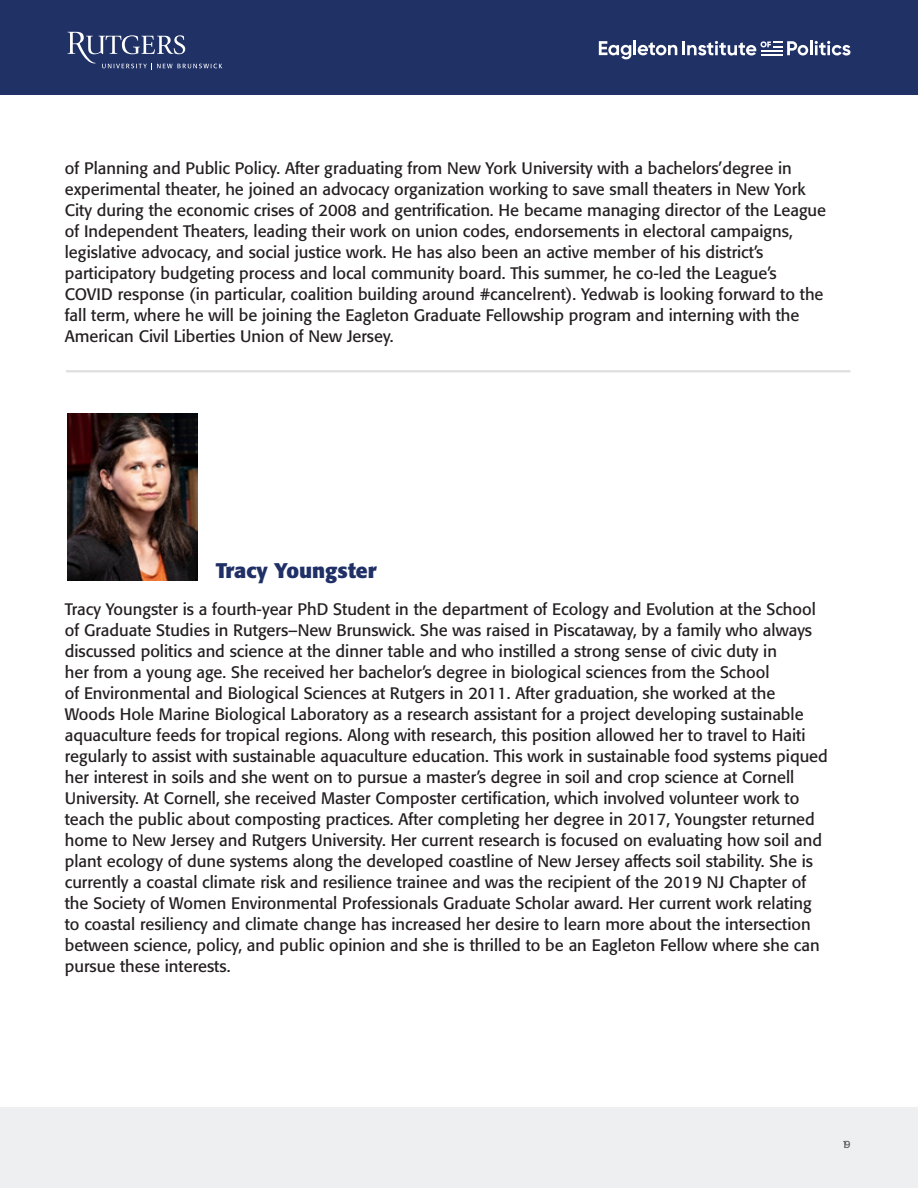
<style>
.page{position:relative;width:918px;height:1188px;background:#fff}
.page>*{position:absolute;margin:0;border:0;box-sizing:border-box;transform-origin:0 0}
.Bodycopy{font:700 21px "Formata BQ";color:#203066}
.Bodycopy-2{font:16.5px/21px "Formata BQ";color:#241f21}
.t1{font:10.5px "Formata BQ";color:#5c5c5f}
</style>
<div class="page">
<div style="left:0;top:1108px;width:918px;height:80px;background:#edeff1"></div>
<div style="left:0;top:0;width:918px;height:94px;background:#203166"></div>
<svg style="left:67px;top:31px;width:155px;height:39px"></svg>
<svg style="left:599px;top:41px;width:32px;height:18px"></svg>
<hr style="left:633px;top:41px;width:3px;height:14px;background:#fff">
<svg style="left:638px;top:42px;width:39px;height:14px"></svg>
<hr style="left:810px;top:41px;width:3px;height:14px;background:#fff">
<svg style="left:815px;top:41px;width:35px;height:15px"></svg>
<hr style="left:682px;top:41px;width:3px;height:14px;background:#fff">
<svg style="left:687px;top:41px;width:121px;height:15px"></svg>
<img style="left:68px;top:413px;width:130px;height:167px">
<hr style="left:66px;top:370px;width:784px;height:2px;background:#bdbfbf">
<p class="Bodycopy-2" style="left:65px;top:158px;width:763px">of Planning and Public Policy. After graduating from New York University with a bachelors’degree in experimental theater, he joined an advocacy organization working to save small theaters in New York City during the economic crises of 2008 and gentrification. He became managing director of the League of Independent Theaters, leading their work on union codes, endorsements in electoral campaigns, legislative advocacy, and social justice work. He has also been an active member of his district’s participatory budgeting process and local community board. This summer, he co-led the League’s COVID response (in particular, coalition building around #cancelrent). Yedwab is looking forward to the fall term, where he will be joining the Eagleton Graduate Fellowship program and interning with the American Civil Liberties Union of New Jersey.</p>
<p class="Bodycopy" style="left:216px;top:558px;width:162px">Tracy Youngster</p>
<p class="Bodycopy-2" style="left:65px;top:598px;width:765px">Tracy Youngster is a fourth-year PhD Student in the department of Ecology and Evolution at the School of Graduate Studies in Rutgers–New Brunswick. She was raised in Piscataway, by a family who always discussed politics and science at the dinner table and who instilled a strong sense of civic duty in<br>her from a young age. She received her bachelor’s degree in biological sciences from the School<br>of Environmental and Biological Sciences at Rutgers in 2011. After graduation, she worked at the Woods Hole Marine Biological Laboratory as a research assistant for a project developing sustainable aquaculture feeds for tropical regions. Along with research, this position allowed her to travel to Haiti regularly to assist with sustainable aquaculture education. This work in sustainable food systems piqued her interest in soils and she went on to pursue a master’s degree in soil and crop science at Cornell University. At Cornell, she received Master Composter certification, which involved volunteer work to teach the public about composting practices. After completing her degree in 2017, Youngster returned home to New Jersey and Rutgers University. Her current research is focused on evaluating how soil and plant ecology of dune systems along the developed coastline of New Jersey affects soil stability. She is currently a coastal climate risk and resilience trainee and was the recipient of the 2019 NJ Chapter of the Society of Women Environmental Professionals Graduate Scholar award. Her current work relating to coastal resiliency and climate change has increased her desire to learn more about the intersection between science, policy, and public opinion and she is thrilled to be an Eagleton Fellow where she can pursue these interests.</p>
<p class="t1" style="left:842px;top:1138px;width:10px">19</p>
</div>
